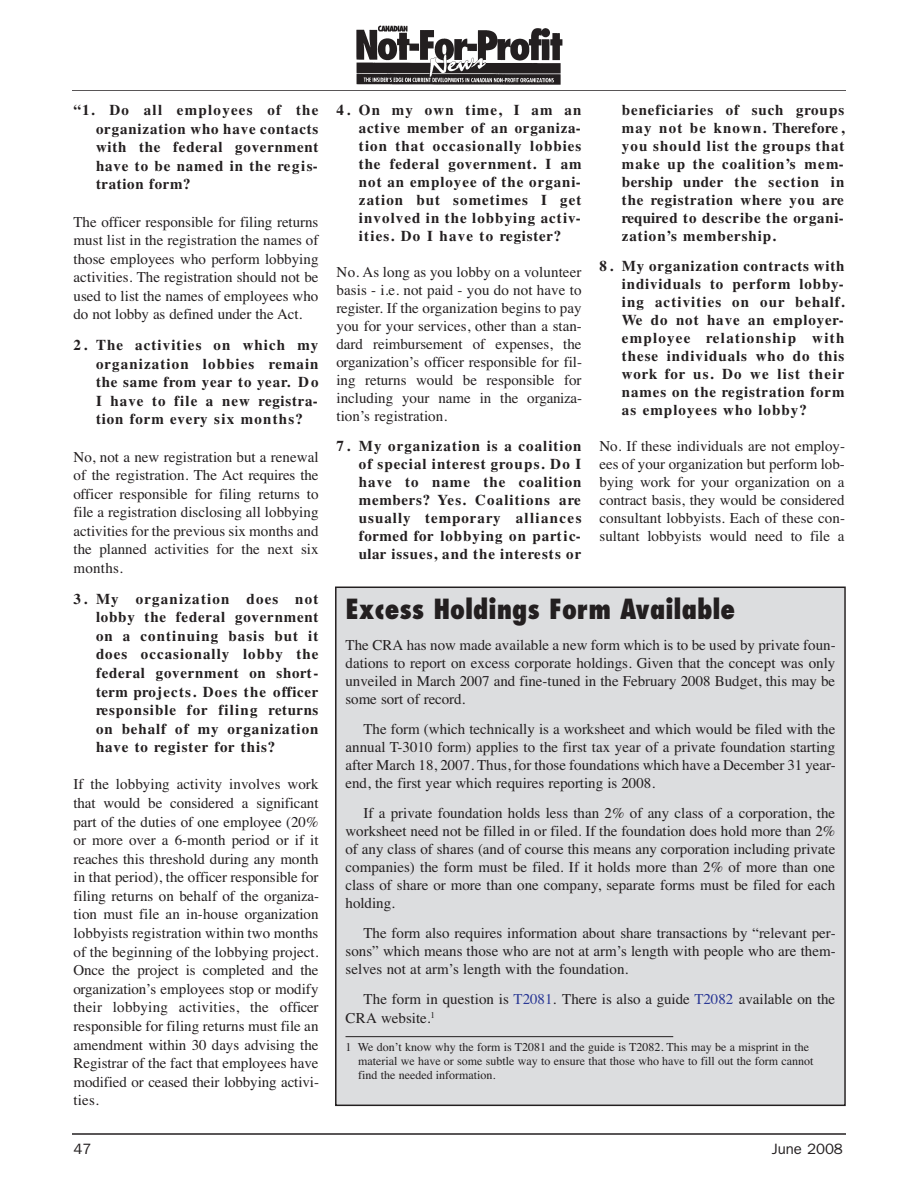
<style>
.page{position:relative;width:918px;height:1188px;background:#fff}
.page>*{position:absolute;margin:0;border:0;box-sizing:border-box;transform-origin:0 0}
.t1{font:800 condensed 27px "Futura";color:#231f20}
.t2{font:15px/18.6px "Times";color:#231f20;text-align:justify}
.t3{font:700 15px/18px "Times";letter-spacing:.06em;color:#231f20;text-align:justify}
.t4{font:15px "Franklin Gothic";color:#231f20}
.t5{font:12px/14.4px "Times";color:#231f20}
.s1{color:#293795}
</style>
<div class="page">
<hr style="left:72px;top:1133px;width:774px;height:2px;background:#231f20">
<hr style="left:72px;top:89px;width:774px;height:2px;background:#231f20">
<div style="left:72px;top:16px;width:774px;height:74px;background:#fff"></div>
<img style="left:356px;top:25px;width:207px;height:60px">
<div style="left:337px;top:588px;width:507px;height:517px;background:#dcdddf"></div>
<hr style="left:346px;top:1036px;width:327px;height:1px;background:#231f20">
<div style="left:335px;top:587px;width:511px;height:519px;border:2px solid #231f20"></div>
<p class="t3" style="left:96px;top:102px;width:224px;line-height:18.6px;text-indent:-22px">“1. Do all employees of the organization who have contacts with the federal government have to be named in the regis&shy;tration form?</p>
<p class="t2" style="left:74px;top:214px;width:247px">The officer responsible for filing returns must list in the registration the names of those employees who perform lobbying activities. The registration should not be used to list the names of employees who do not lobby as defined under the Act.</p>
<p class="t3" style="left:96px;top:337px;width:224px;line-height:18.6px;text-indent:-22px">2. The activities on which my organization lobbies remain the same from year to year. Do I have to file a new registra&shy;tion form every six months?</p>
<p class="t2" style="left:74px;top:449px;width:247px">No, not a new registration but a renewal of the registration. The Act requires the officer responsible for filing returns to file a registration disclosing all lobbying activities for the previous six months and the planned activities for the next six months.</p>
<p class="t3" style="left:96px;top:591px;width:224px;line-height:18.6px;text-indent:-22px">3. My organization does not lobby the federal government on a continuing basis but it does occasionally lobby the federal government on short&shy;term projects. Does the officer responsible for filing returns on behalf of my organization have to register for this?</p>
<p class="t2" style="left:74px;top:777px;width:247px">If the lobbying activity involves work that would be considered a significant part of the duties of one employee (20% or more over a 6-month period or if it reaches this threshold during any month in that period), the officer responsible for filing returns on behalf of the organiza&shy;tion must file an in-house organization lobbyists registration within two months of the beginning of the lobbying project.<br>Once the project is completed and the organization’s employees stop or modify their lobbying activities, the officer responsible for filing returns must file an amendment within 30 days advising the Registrar of the fact that employees have modified or ceased their lobbying activi&shy;ties.</p>
<p class="t3" style="left:359px;top:102px;width:224px;text-indent:-22px">4. On my own time, I am an active member of an organiza&shy;tion that occasionally lobbies the federal government. I am not an employee of the organi&shy;zation but sometimes I get involved in the lobbying activ&shy;ities. Do I have to register?</p>
<p class="t2" style="left:336px;top:264px;width:247px;line-height:18px">No. As long as you lobby on a volunteer basis - i.e. not paid - you do not have to register. If the organization begins to pay you for your services, other than a stan&shy;dard reimbursement of expenses, the organization’s officer responsible for fil&shy;ing returns would be responsible for including your name in the organiza&shy;tion’s registration.</p>
<p class="t3" style="left:359px;top:438px;width:224px;text-indent:-22px">7. My organization is a coalition of special interest groups. Do I have to name the coalition members? Yes. Coalitions are usually temporary alliances formed for lobbying on partic&shy;ular issues, and the interests or</p>
<p class="t3" style="left:622px;top:102px;width:224px">beneficiaries of such groups may not be known. Therefore, you should list the groups that make up the coalition’s mem&shy;bership under the section in the registration where you are required to describe the organi&shy;zation’s membership.</p>
<p class="t3" style="left:622px;top:258px;width:224px;text-indent:-22px">8. My organization contracts with individuals to perform lobby&shy;ing activities on our behalf.<br>We do not have an employer&shy;employee relationship with these individuals who do this work for us. Do we list their names on the registration form as employees who lobby?</p>
<p class="t2" style="left:599px;top:438px;width:247px;line-height:18px">No. If these individuals are not employ&shy;ees of your organization but perform lob&shy;bying work for your organization on a contract basis, they would be considered consultant lobbyists. Each of these con&shy;sultant lobbyists would need to file a</p>
<h1 class="t1" style="left:346px;top:597px;width:391px">Excess Holdings Form Available</h1>
<p class="t2" style="left:346px;top:637px;width:492px;line-height:18px">The CRA has now made available a new form which is to be used by private foun&shy;dations to report on excess corporate holdings. Given that the concept was only unveiled in March 2007 and fine-tuned in the February 2008 Budget, this may be some sort of record.</p>
<p class="t2" style="left:346px;top:721px;width:492px;line-height:18px;text-indent:18px">The form (which technically is a worksheet and which would be filed with the annual T-3010 form) applies to the first tax year of a private foundation starting after March 18, 2007. Thus, for those foundations which have a December 31 year&shy;end, the first year which requires reporting is 2008.</p>
<p class="t2" style="left:346px;top:805px;width:491px;line-height:18px;text-indent:18px">If a private foundation holds less than 2% of any class of a corporation, the worksheet need not be filled in or filed. If the foundation does hold more than 2% of any class of shares (and of course this means any corporation including private companies) the form must be filed. If it holds more than 2% of more than one class of share or more than one company, separate forms must be filed for each holding.</p>
<p class="t2" style="left:346px;top:925px;width:492px;line-height:18px;text-indent:18px">The form also requires information about share transactions by “relevant per&shy;sons” which means those who are not at arm’s length with people who are them&shy;selves not at arm’s length with the foundation.</p>
<p class="t2" style="left:346px;top:991px;width:491px;text-indent:18px">The form in question is <span class="s1">T2081</span>. There is also a guide <span class="s1">T2082</span> available on the<br>CRA website.<sup>1</sup></p>
<p class="t5" style="left:358px;top:1040px;width:457px;text-indent:-13px">1 We don’t know why the form is T2081 and the guide is T2082. This may be a misprint in the material we have or some subtle way to ensure that those who have to fill out the form cannot find the needed information.</p>
<p class="t4" style="left:74px;top:1144px;width:19px">47</p>
<p class="t4" style="left:772px;top:1144px;width:73px">June 2008</p>
</div>
